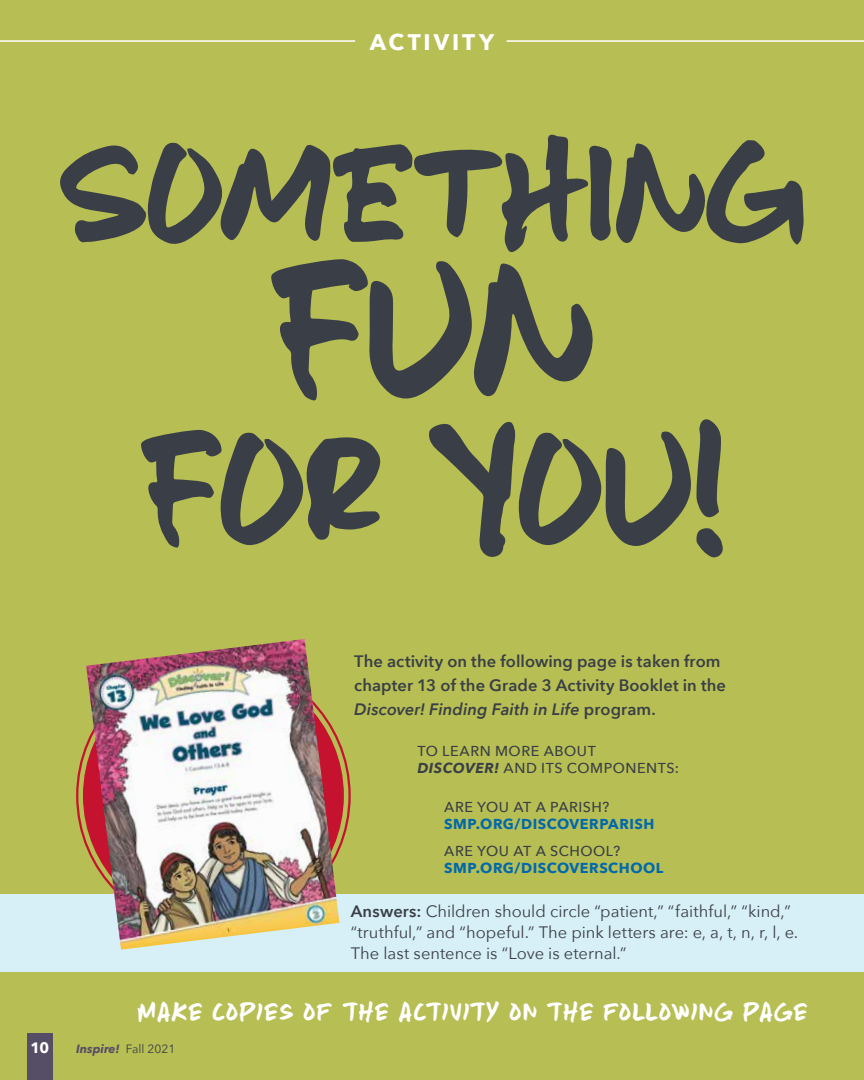
<style>
.page{position:relative;width:864px;height:1080px;background:#b7be53}
.page>*{position:absolute;margin:0;border:0;box-sizing:border-box;transform-origin:0 0}
.t1{font:180px "Moonshot";color:#3a3f47}
.t2{font:150px "Moonshot";color:#3a3f47}
.t3{font:135px "Moonshot";letter-spacing:-.015em;color:#3a3f47}
.t4{font:24px "Moonshot";letter-spacing:.05em;color:#fff}
.t5{font:700 22.5px "Avenir Next";letter-spacing:.135em;color:#fff}
.t6{font:16.5px/21px "Avenir Next";color:#3a3f47}
.t7{font:600 16.5px/24px "Avenir Next";letter-spacing:.005em;color:#3a3f47}
.t8{font:700 15px "Avenir Next";color:#fff}
.t9{font:500 14.4px/16.8px "Avenir Next";letter-spacing:.04em;color:#3a3f47}
.t10{font:700 14.4px "Avenir Next";letter-spacing:.04em;color:#0068ac}
.t11{font:italic 700 12px "Avenir Next";color:#564d67}
.s1{font-style:italic}
.s2{font-weight:700;font-style:italic}
.s3{font-weight:600}
.s4{font-weight:400;font-style:normal;color:#3a3f47}
</style>
<div class="page">
<hr style="left:0;top:40px;width:355px;height:2px;background:#fff">
<hr style="left:507px;top:40px;width:357px;height:2px;background:#fff">
<div style="left:0;top:894px;width:864px;height:78px;background:#d7eff6"></div>
<img style="left:86px;top:639px;width:254px;height:311px">
<div style="left:27px;top:1034px;width:25px;height:46px;background:#564d67"></div>
<h3 class="t5" style="left:370px;top:22px;width:126px">ACTIVITY</h3>
<h3 class="t3" style="left:59px;top:95px;width:748px">SOMETHING</h3>
<h1 class="t1" style="left:269px;top:199px;width:327px">FUN</h1>
<h2 class="t2" style="left:139px;top:380px;width:587px">FOR YOU!</h2>
<p class="t7" style="left:354px;top:649px;width:373px">The activity on the following page is taken from chapter 13 of the Grade 3 Activity Booklet in the<br><span class="s1">Discover! Finding Faith in Life</span> program.</p>
<p class="t9" style="left:417px;top:742px;width:263px">TO LEARN MORE ABOUT<br><span class="s2">DISCOVER!</span> AND ITS COMPONENTS:</p>
<p class="t9" style="left:444px;top:798px;width:167px">ARE YOU AT A PARISH?</p>
<p class="t10" style="left:444px;top:811px;width:212px">SMP.ORG/DISCOVERPARISH</p>
<p class="t9" style="left:444px;top:842px;width:178px">ARE YOU AT A SCHOOL?</p>
<p class="t10" style="left:444px;top:855px;width:221px">SMP.ORG/DISCOVERSCHOOL</p>
<p class="t6" style="left:351px;top:900px;width:449px"><span class="s3">Answers:</span> Children should circle “patient,” “faithful,” “kind,” “truthful,” and “hopeful.” The pink letters are: e, a, t, n, r, l, e.<br>The last sentence is “Love is eternal.”</p>
<h3 class="t4" style="left:138px;top:995px;width:671px">MAKE COPIES OF THE ACTIVITY ON THE FOLLOWING PAGE</h3>
<p class="t8" style="left:30px;top:1035px;width:20px">10</p>
<p class="t11" style="left:76px;top:1039px;width:101px">Inspire! <span class="s4">Fall 2021</span></p>
</div>
